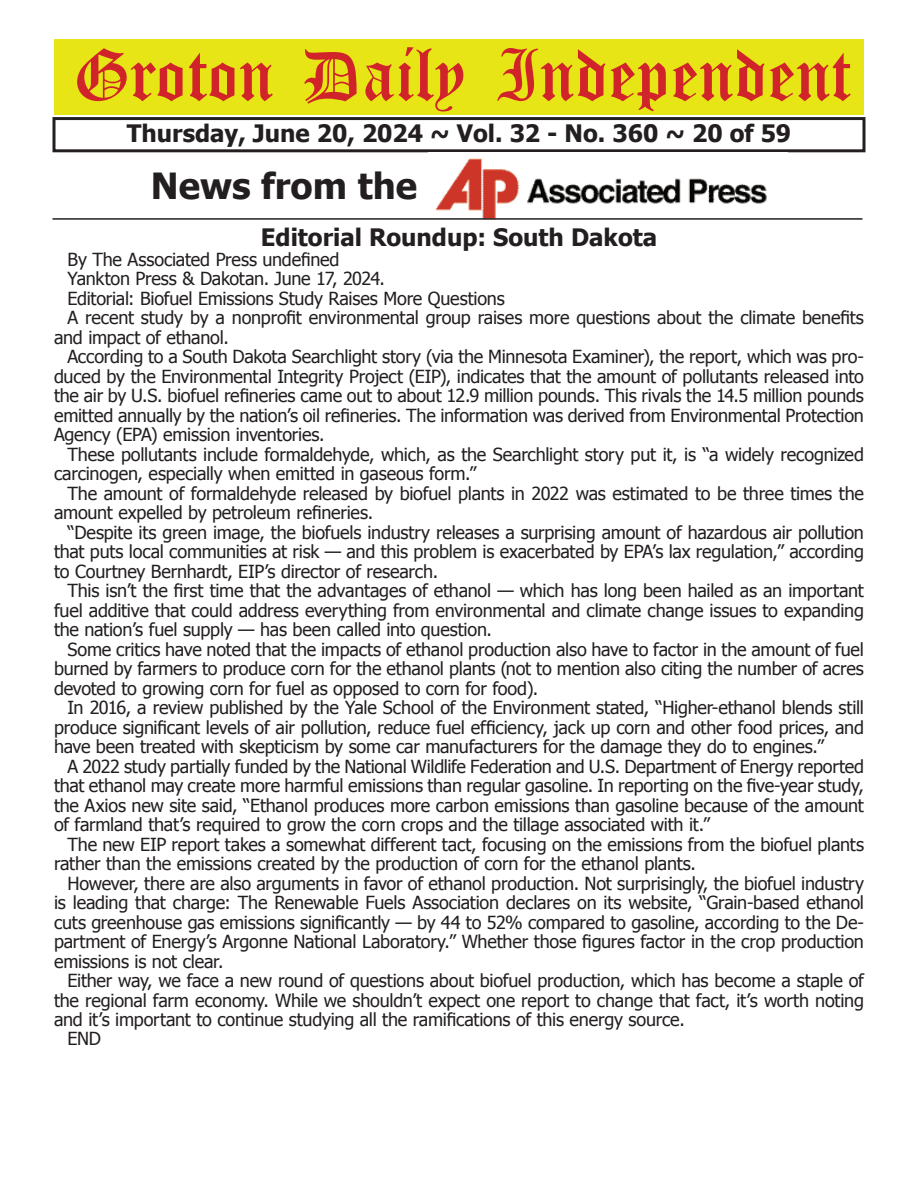
<style>
.page{position:relative;width:918px;height:1188px;background:#fff}
.page>*{position:absolute;margin:0;border:0;box-sizing:border-box;transform-origin:0 0}
.t1{font:54px "Old English Five";color:#d1232a}
.t2{font:700 36px "Tahoma";color:#231f20}
.t3{font:700 24px "Tahoma";color:#231f20}
.t4{font:18px "Tahoma";letter-spacing:-.01em;color:#231f20}
</style>
<div class="page">
<div style="left:52px;top:117px;width:814px;height:35px;border:3px solid #231f20"></div>
<div style="left:54px;top:40px;width:810px;height:75px;background:#e7e515"></div>
<img style="left:435px;top:158px;width:332px;height:60px">
<hr style="left:52px;top:218px;width:810px;height:2px;background:#231f20">
<h1 class="t1" style="left:73px;top:50px;width:779px">Groton Daily Independent</h1>
<h3 class="t3" style="left:127px;top:116px;width:666px">Thursday, June 20, 2024 ~ Vol. 32 - No. 360 ~ 20 of 59</h3>
<h2 class="t2" style="left:151px;top:161px;width:268px">News from the</h2>
<h3 class="t3" style="left:261px;top:221px;width:398px">Editorial Roundup: South Dakota</h3>
<p class="t4" style="left:68px;top:247px;width:274px">By The Associated Press undefined</p>
<p class="t4" style="left:68px;top:267px;width:319px">Yankton Press &amp; Dakotan. June 17, 2024.</p>
<p class="t4" style="left:68px;top:286px;width:439px">Editorial: Biofuel Emissions Study Raises More Questions</p>
<p class="t4" style="left:68px;top:306px;width:798px">A recent study by a nonprofit environmental group raises more questions about the climate benefits</p>
<p class="t4" style="left:54px;top:325px;width:176px">and impact of ethanol.</p>
<p class="t4" style="left:68px;top:345px;width:798px">According to a South Dakota Searchlight story (via the Minnesota Examiner), the report, which was pro-</p>
<p class="t4" style="left:54px;top:364px;width:811px">duced by the Environmental Integrity Project (EIP), indicates that the amount of pollutants released into</p>
<p class="t4" style="left:54px;top:384px;width:811px">the air by U.S. biofuel refineries came out to about 12.9 million pounds. This rivals the 14.5 million pounds</p>
<p class="t4" style="left:54px;top:403px;width:812px">emitted annually by the nation’s oil refineries. The information was derived from Environmental Protection</p>
<p class="t4" style="left:54px;top:423px;width:272px">Agency (EPA) emission inventories.</p>
<p class="t4" style="left:68px;top:442px;width:798px">These pollutants include formaldehyde, which, as the Searchlight story put it, is “a widely recognized</p>
<p class="t4" style="left:54px;top:462px;width:424px">carcinogen, especially when emitted in gaseous form.”</p>
<p class="t4" style="left:68px;top:481px;width:798px">The amount of formaldehyde released by biofuel plants in 2022 was estimated to be three times the</p>
<p class="t4" style="left:54px;top:501px;width:321px">amount expelled by petroleum refineries.</p>
<p class="t4" style="left:68px;top:520px;width:798px">“Despite its green image, the biofuels industry releases a surprising amount of hazardous air pollution</p>
<p class="t4" style="left:54px;top:540px;width:811px">that puts local communities at risk — and this problem is exacerbated by EPA’s lax regulation,” according</p>
<p class="t4" style="left:54px;top:559px;width:386px">to Courtney Bernhardt, EIP’s director of research.</p>
<p class="t4" style="left:68px;top:579px;width:798px">This isn’t the first time that the advantages of ethanol — which has long been hailed as an important</p>
<p class="t4" style="left:54px;top:598px;width:811px">fuel additive that could address everything from environmental and climate change issues to expanding</p>
<p class="t4" style="left:54px;top:618px;width:440px">the nation’s fuel supply — has been called into question.</p>
<p class="t4" style="left:68px;top:637px;width:798px">Some critics have noted that the impacts of ethanol production also have to factor in the amount of fuel</p>
<p class="t4" style="left:54px;top:656px;width:811px">burned by farmers to produce corn for the ethanol plants (not to mention also citing the number of acres</p>
<p class="t4" style="left:54px;top:676px;width:486px">devoted to growing corn for fuel as opposed to corn for food).</p>
<p class="t4" style="left:68px;top:695px;width:798px">In 2016, a review published by the Yale School of the Environment stated, “Higher-ethanol blends still</p>
<p class="t4" style="left:54px;top:715px;width:812px">produce significant levels of air pollution, reduce fuel efficiency, jack up corn and other food prices, and</p>
<p class="t4" style="left:54px;top:734px;width:771px">have been treated with skepticism by some car manufacturers for the damage they do to engines.”</p>
<p class="t4" style="left:68px;top:754px;width:798px">A 2022 study partially funded by the National Wildlife Federation and U.S. Department of Energy reported</p>
<p class="t4" style="left:54px;top:773px;width:811px">that ethanol may create more harmful emissions than regular gasoline. In reporting on the five-year study,</p>
<p class="t4" style="left:54px;top:793px;width:811px">the Axios new site said, “Ethanol produces more carbon emissions than gasoline because of the amount</p>
<p class="t4" style="left:54px;top:812px;width:658px">of farmland that’s required to grow the corn crops and the tillage associated with it.”</p>
<p class="t4" style="left:68px;top:832px;width:798px">The new EIP report takes a somewhat different tact, focusing on the emissions from the biofuel plants</p>
<p class="t4" style="left:54px;top:851px;width:644px">rather than the emissions created by the production of corn for the ethanol plants.</p>
<p class="t4" style="left:68px;top:871px;width:798px">However, there are also arguments in favor of ethanol production. Not surprisingly, the biofuel industry</p>
<p class="t4" style="left:54px;top:890px;width:812px">is leading that charge: The Renewable Fuels Association declares on its website, “Grain-based ethanol</p>
<p class="t4" style="left:54px;top:910px;width:812px">cuts greenhouse gas emissions significantly — by 44 to 52% compared to gasoline, according to the De-</p>
<p class="t4" style="left:54px;top:929px;width:812px">partment of Energy’s Argonne National Laboratory.” Whether those figures factor in the crop production</p>
<p class="t4" style="left:54px;top:949px;width:171px">emissions is not clear.</p>
<p class="t4" style="left:68px;top:968px;width:798px">Either way, we face a new round of questions about biofuel production, which has become a staple of</p>
<p class="t4" style="left:54px;top:988px;width:811px">the regional farm economy. While we shouldn’t expect one report to change that fact, it’s worth noting</p>
<p class="t4" style="left:54px;top:1007px;width:632px">and it’s important to continue studying all the ramifications of this energy source.</p>
<p class="t4" style="left:68px;top:1027px;width:35px">END</p>
</div>
